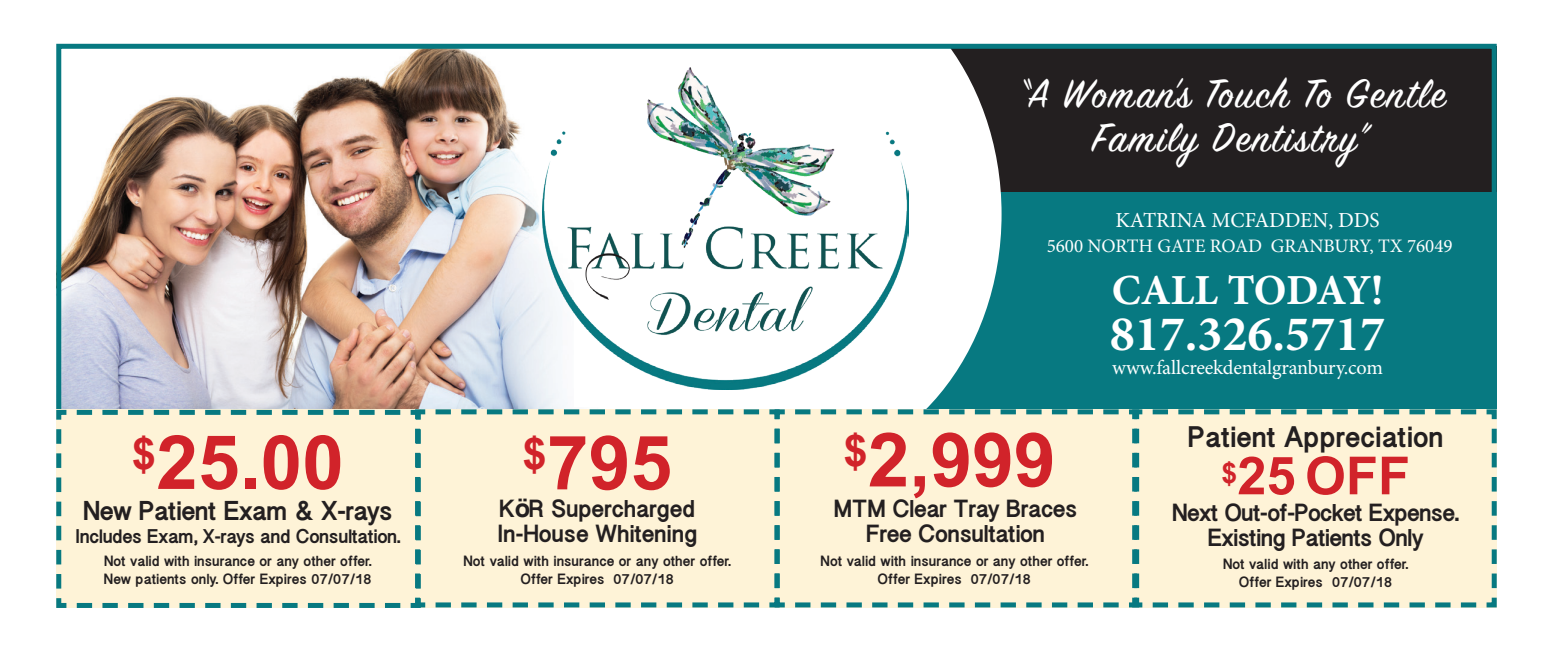
<style>
.page{position:relative;width:1553px;height:653px;background:#fff}
.page>*{position:absolute;margin:0;border:0;box-sizing:border-box;transform-origin:0 0}
.t1{font:700 75px "Arial";color:#d1232a}
.t2{font:700 52.5px "Arial";color:#d1232a}
.t3{font:700 50px "Minion Pro";color:#fff}
.t4{font:45px/44px "Sign Painter House Script";letter-spacing:.05em;color:#fff;text-align:center}
.t5{font:700 42.75px "Minion Pro";letter-spacing:-.015em;color:#fff}
.t6{font:700 30px "Myanmar Sangam MN";color:#231f20}
.t7{font:700 27.5px "Myanmar Sangam MN";letter-spacing:-.02em;color:#231f20}
.t8{font:700 25px/25px "Myanmar Sangam MN";letter-spacing:-.02em;color:#231f20;text-align:center}
.t9{font:21.5px "Minion Pro";letter-spacing:-.01em;color:#fff}
.t10{font:20.25px "Minion Pro";letter-spacing:-.01em;color:#fff}
.t11{font:700 20px "Myanmar Sangam MN";letter-spacing:-.02em;color:#231f20}
.t12{font:19px "Minion Pro";color:#fff}
.t13{font:700 15px/18px "Myanmar Sangam MN";color:#231f20;text-align:center}
.s1{font-family:"Helvetica"}
</style>
<div class="page">
<div style="left:56px;top:46px;width:1440px;height:560px;background:#077981"></div>
<img style="left:62px;top:50px;width:512px;height:357px">
<div style="left:584px;top:46px;width:912px;height:145px;background:#231f20"></div>
<svg style="left:578px;top:43px;width:423px;height:364px;fill:#fff"></svg>
<div style="left:574px;top:45px;width:124px;height:362px;background:#fff"></div>
<img style="left:543px;top:67px;width:366px;height:323px">
<div style="left:56px;top:44px;width:1440px;height:411px;border:5px solid #077981"></div>
<div style="left:56px;top:407px;width:356px;height:201px;background:#fef3d7"></div>
<div style="left:412px;top:407px;width:360px;height:201px;background:#fef3d7"></div>
<div style="left:772px;top:407px;width:357px;height:201px;background:#fef3d7"></div>
<div style="left:1129px;top:407px;width:368px;height:201px;background:#fef3d7"></div>
<h1 class="t1" style="left:132px;top:413px;width:213px"><sup>$</sup>25.00</h1>
<h3 class="t11" style="left:75px;top:524px;width:327px">Includes Exam, X-rays and Consultation.</h3>
<p class="t13" style="left:104px;top:552px;width:269px;text-align:left">Not valid with insurance or any other offer.<br>New patients only. Offer Expires 07/07/18</p>
<h3 class="t7" style="left:83px;top:494px;width:311px">New Patient Exam &amp; X-rays</h3>
<h1 class="t1" style="left:522px;top:413px;width:151px"><sup>$</sup>795</h1>
<h3 class="t8" style="left:497px;top:496px;width:202px;text-align:left">K<span class="s1">ӧ</span>R Supercharged<br>In-House Whitening</h3>
<p class="t13" style="left:463px;top:552px;width:269px">Not valid with insurance or any other offer.<br>Offer Expires 07/07/18</p>
<h3 class="t4" style="left:1017px;top:76px;width:430px">“A Woman’s Touch To Gentle<br>Family Dentistry”</h3>
<h3 class="t9" style="left:1115px;top:205px;width:265px">KATRINA MCFADDEN, DDS</h3>
<p class="t12" style="left:1046px;top:234px;width:407px">5600 NORTH GATE ROAD GRANBURY, TX 76049</p>
<h3 class="t5" style="left:1111px;top:260px;width:273px">CALL TODAY!</h3>
<h3 class="t3" style="left:1110px;top:298px;width:277px">817.326.5717</h3>
<h3 class="t10" style="left:1112px;top:354px;width:272px">www.fallcreekdentalgranbury.com</h3>
<h1 class="t1" style="left:843px;top:410px;width:213px"><sup>$</sup>2,999</h1>
<h3 class="t6" style="left:1187px;top:419px;width:257px">Patient Appreciation</h3>
<h2 class="t2" style="left:1221px;top:441px;width:190px"><sup>$</sup>25 OFF</h2>
<h3 class="t8" style="left:1172px;top:500px;width:289px">Next Out-of-Pocket Expense.<br>Existing Patients Only</h3>
<h3 class="t8" style="left:834px;top:496px;width:245px">MTM Clear Tray Braces<br>Free Consultation</h3>
<p class="t13" style="left:820px;top:552px;width:269px">Not valid with insurance or any other offer.<br>Offer Expires 07/07/18</p>
<p class="t13" style="left:1223px;top:554px;width:187px">Not valid with any other offer.<br>Offer Expires 07/07/18</p>
</div>
